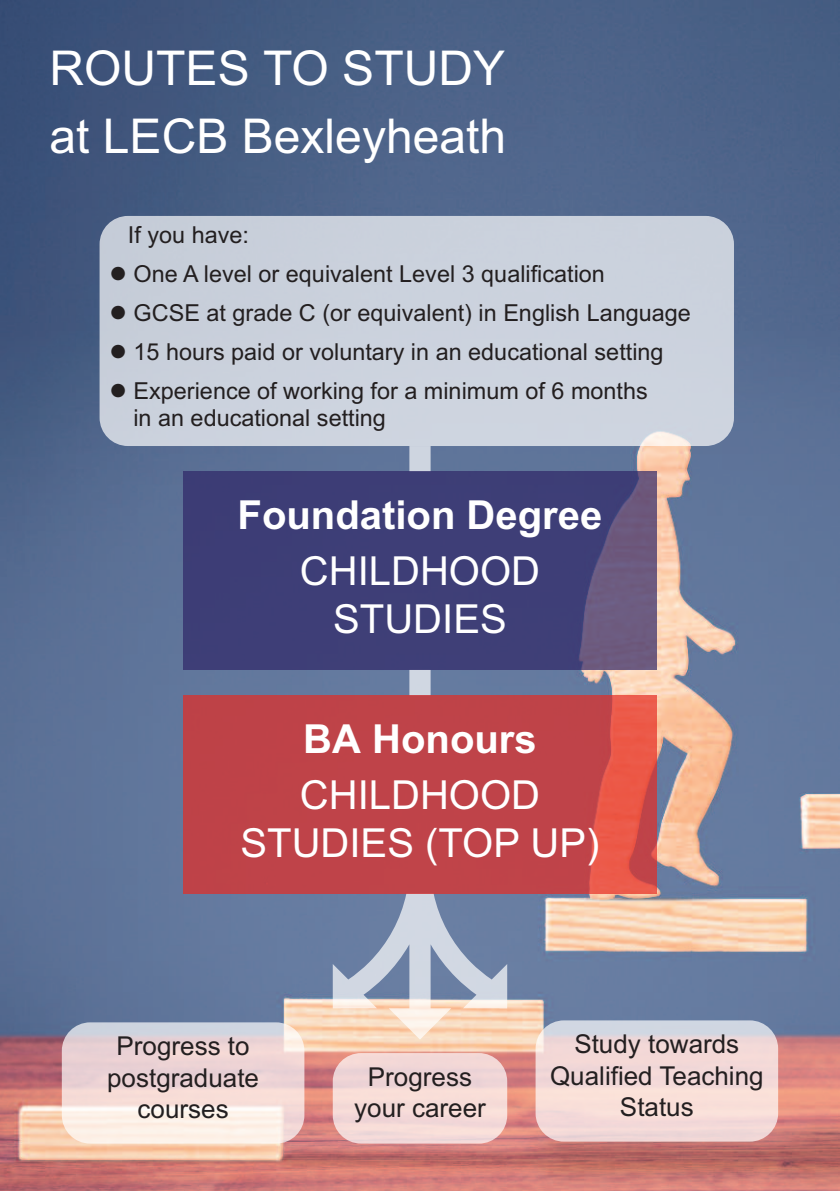
<style>
.page{position:relative;width:840px;height:1191px;background:#fff}
.page>*{position:absolute;margin:0;border:0;box-sizing:border-box;transform-origin:0 0}
.t1{font:48px/69px "Arial";color:#fff}
.t2{font:40px/48px "Arial";color:#fff;text-align:center}
.t3{font:700 40px "Arial";color:#fff}
.t4{font:26px/31.2px "Arial";color:#231f20;text-align:center}
.t5{font:23.4px/27.4px "Arial";color:#231f20}
</style>
<div class="page">
<img style="left:0;top:0;width:839px;height:1191px">
<svg style="left:332px;top:446px;width:175px;height:593px"></svg>
<div style="left:99px;top:216px;width:634px;height:230px;background:#cbd2dd;border-radius:28px"></div>
<div style="left:332px;top:1053px;width:175px;height:90px;background:#f3d8d7;border-radius:28px"></div>
<div style="left:535px;top:1020px;width:242px;height:121px;background:#fff;border-radius:28px;opacity:.7"></div>
<div style="left:62px;top:1022px;width:242px;height:121px;background:#fff;border-radius:28px;opacity:.7"></div>
<div style="left:183px;top:471px;width:473px;height:199px;background:#2f2667;opacity:.7"></div>
<div style="left:183px;top:695px;width:473px;height:198px;background:#e62b23;opacity:.7"></div>
<h1 class="t1" style="left:49px;top:33px;width:458px">ROUTES TO STUDY at LECB Bexleyheath</h1>
<p class="t5" style="left:128px;top:221px;width:122px">If you have:</p>
<p class="t5" style="left:109px;top:261px;width:496px">● One A level or equivalent Level 3 qualification</p>
<p class="t5" style="left:109px;top:299px;width:582px">● GCSE at grade C (or equivalent) in English Language</p>
<p class="t5" style="left:109px;top:338px;width:555px">● 15 hours paid or voluntary in an educational setting</p>
<p class="t5" style="left:133px;top:377px;width:515px;text-indent:-24px">● Experience of working for a minimum of 6 months in an educational setting</p>
<h2 class="t3" style="left:237px;top:491px;width:366px">Foundation Degree</h2>
<h2 class="t2" style="left:300px;top:547px;width:242px">CHILDHOOD<br>STUDIES</h2>
<h2 class="t3" style="left:303px;top:715px;width:235px">BA Honours</h2>
<h2 class="t2" style="left:240px;top:771px;width:360px">CHILDHOOD<br>STUDIES (TOP UP)</h2>
<p class="t4" style="left:107px;top:1030px;width:153px">Progress to postgraduate courses</p>
<p class="t4" style="left:354px;top:1061px;width:133px">Progress your career</p>
<p class="t4" style="left:549px;top:1028px;width:215px">Study towards<br>Qualified Teaching<br>Status</p>
</div>
